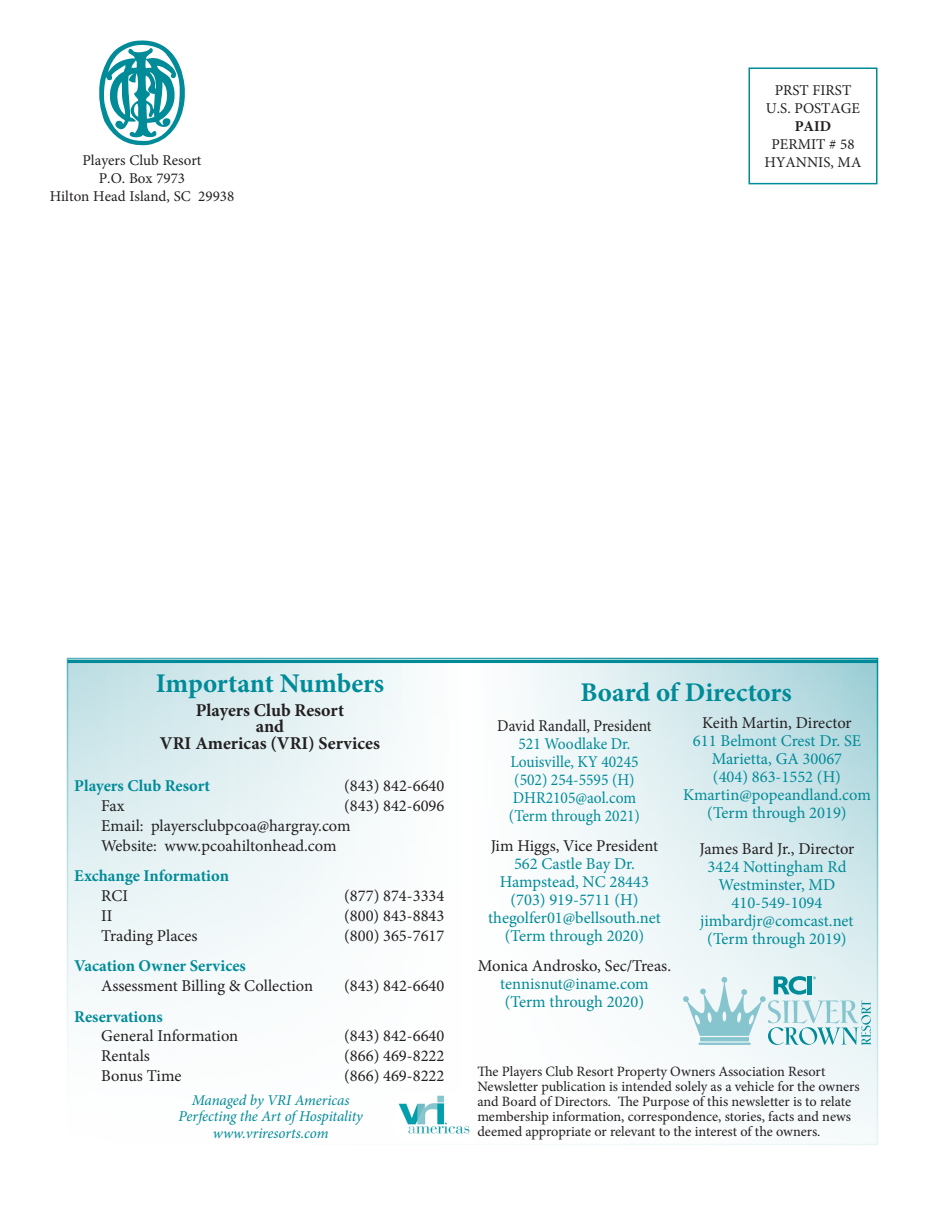
<style>
.page{position:relative;width:945px;height:1215px;background:#fff}
.page>*{position:absolute;margin:0;border:0;box-sizing:border-box;transform-origin:0 0}
.t1{font:700 27px "Minion Pro";color:#008b98}
.t2{font:700 18px "Minion Pro";color:#231f20}
.t3{font:16.5px "Minion Pro";color:#231f20}
.t4{font:16.5px "Minion Pro";color:#008b98}
.t5{font:16.5px "Minion Pro";color:#008b98;scale:.94 1}
.t6{font:700 16.5px "Minion Pro";letter-spacing:-.005em;color:#008b98}
.t7{font:16.5px "Minion Pro";color:#231f20;scale:.94 1}
.t8{font:15px "Minion Pro";color:#231f20}
.t9{font:italic 15px "Minion Pro";letter-spacing:-.005em;color:#008b98}
.t10{font:700 15px "Minion Pro";color:#231f20}
.t11{font:14.25px/15px "Minion Pro";color:#231f20}
</style>
<div class="page">
<svg style="left:70px;top:663px;width:805px;height:474px"></svg>
<div style="left:748px;top:68px;width:130px;height:116px;border:2px solid #008b98"></div>
<hr style="left:68px;top:660px;width:810px;height:3px;background:#008b98">
<img style="left:395px;top:1093px;width:79px;height:44px">
<svg style="left:99px;top:40px;width:86px;height:105px"></svg>
<svg style="left:683px;top:976px;width:188px;height:69px"></svg>
<p class="t8" style="left:775px;top:81px;width:78px">PRST FIRST</p>
<p class="t8" style="left:766px;top:99px;width:96px">U.S. POSTAGE</p>
<p class="t10" style="left:795px;top:116px;width:38px">PAID</p>
<p class="t8" style="left:771px;top:135px;width:85px">PERMIT # 58</p>
<p class="t8" style="left:83px;top:150px;width:120px">Players Club Resort</p>
<p class="t8" style="left:765px;top:153px;width:98px">HYANNIS, MA</p>
<p class="t8" style="left:99px;top:168px;width:88px">P.O. Box 7973</p>
<p class="t8" style="left:50px;top:186px;width:186px">Hilton Head Island, SC 29938</p>
<p class="t1" style="left:156px;top:664px;width:230px">Important Numbers</p>
<p class="t2" style="left:196px;top:697px;width:150px">Players Club Resort</p>
<p class="t2" style="left:256px;top:714px;width:30px">and</p>
<p class="t2" style="left:160px;top:730px;width:222px">VRI Americas (VRI) Services</p>
<p class="t6" style="left:74px;top:774px;width:137px">Players Club Resort</p>
<p class="t3" style="left:344px;top:775px;width:102px">(843) 842-6640</p>
<p class="t3" style="left:101px;top:795px;width:25px">Fax</p>
<p class="t3" style="left:344px;top:795px;width:102px">(843) 842-6096</p>
<p class="t3" style="left:101px;top:814px;width:251px">Email: playersclubpcoa@hargray.com</p>
<p class="t3" style="left:101px;top:834px;width:237px">Website: www.pcoahiltonhead.com</p>
<p class="t6" style="left:74px;top:864px;width:156px">Exchange Information</p>
<p class="t3" style="left:101px;top:885px;width:28px">RCI</p>
<p class="t3" style="left:344px;top:885px;width:102px">(877) 874-3334</p>
<p class="t3" style="left:101px;top:904px;width:13px">II</p>
<p class="t3" style="left:344px;top:904px;width:102px">(800) 843-8843</p>
<p class="t3" style="left:101px;top:924px;width:98px">Trading Places</p>
<p class="t3" style="left:344px;top:924px;width:102px">(800) 365-7617</p>
<p class="t6" style="left:74px;top:954px;width:173px">Vacation Owner Services</p>
<p class="t3" style="left:101px;top:975px;width:213px">Assessment Billing &amp; Collection</p>
<p class="t3" style="left:344px;top:975px;width:102px">(843) 842-6640</p>
<p class="t6" style="left:74px;top:1005px;width:90px">Reservations</p>
<p class="t3" style="left:101px;top:1025px;width:139px">General Information</p>
<p class="t3" style="left:344px;top:1025px;width:102px">(843) 842-6640</p>
<p class="t3" style="left:101px;top:1045px;width:50px">Rentals</p>
<p class="t3" style="left:344px;top:1045px;width:102px">(866) 469-8222</p>
<p class="t3" style="left:101px;top:1065px;width:82px">Bonus Time</p>
<p class="t3" style="left:344px;top:1065px;width:102px">(866) 469-8222</p>
<p class="t9" style="left:192px;top:1090px;width:159px">Managed by VRI Americas</p>
<p class="t9" style="left:179px;top:1106px;width:186px">Perfecting the Art of Hospitality</p>
<p class="t9" style="left:213px;top:1123px;width:117px">www.vriresorts.com</p>
<p class="t1" style="left:580px;top:673px;width:213px">Board of Directors</p>
<p class="t3" style="left:702px;top:712px;width:151px">Keith Martin, Director</p>
<p class="t4" style="left:693px;top:730px;width:170px">611 Belmont Crest Dr. SE</p>
<p class="t4" style="left:712px;top:748px;width:132px">Marietta, GA 30067</p>
<p class="t4" style="left:713px;top:766px;width:130px">(404) 863-1552 (H)</p>
<p class="t4" style="left:683px;top:784px;width:189px">Kmartin@popeandland.com</p>
<p class="t4" style="left:707px;top:802px;width:141px">(Term through 2019)</p>
<p class="t3" style="left:700px;top:838px;width:156px">James Bard Jr., Director</p>
<p class="t4" style="left:708px;top:856px;width:140px">3424 Nottingham Rd</p>
<p class="t4" style="left:719px;top:874px;width:118px">Westminster, MD</p>
<p class="t4" style="left:732px;top:892px;width:92px">410-549-1094</p>
<p class="t4" style="left:700px;top:910px;width:155px">jimbardjr@comcast.net</p>
<p class="t4" style="left:707px;top:928px;width:141px">(Term through 2019)</p>
<p class="t7" style="left:497px;top:715px;width:166px">David Randall, President</p>
<p class="t5" style="left:518px;top:733px;width:121px">521 Woodlake Dr.</p>
<p class="t5" style="left:510px;top:751px;width:138px">Louisville, KY 40245</p>
<p class="t5" style="left:514px;top:769px;width:130px">(502) 254-5595 (H)</p>
<p class="t5" style="left:513px;top:787px;width:133px">DHR2105@aol.com</p>
<p class="t5" style="left:509px;top:805px;width:141px">(Term through 2021)</p>
<p class="t3" style="left:491px;top:835px;width:169px">Jim Higgs, Vice President</p>
<p class="t4" style="left:514px;top:853px;width:122px">562 Castle Bay Dr.</p>
<p class="t4" style="left:500px;top:871px;width:151px">Hampstead, NC 28443</p>
<p class="t4" style="left:510px;top:889px;width:130px">(703) 919-5711 (H)</p>
<p class="t4" style="left:488px;top:907px;width:174px">thegolfer01@bellsouth.net</p>
<p class="t4" style="left:505px;top:925px;width:141px">(Term through 2020)</p>
<p class="t3" style="left:478px;top:955px;width:195px">Monica Androsko, Sec/Treas.</p>
<p class="t4" style="left:500px;top:973px;width:150px">tennisnut@iname.com</p>
<p class="t4" style="left:505px;top:991px;width:141px">(Term through 2020)</p>
<p class="t11" style="left:477px;top:1064px;width:384px">The Players Club Resort Property Owners Association Resort Newsletter publication is intended solely as a vehicle for the owners and Board of Directors. The Purpose of this newsletter is to relate membership information, correspondence, stories, facts and news deemed appropriate or relevant to the interest of the owners.</p>
</div>
